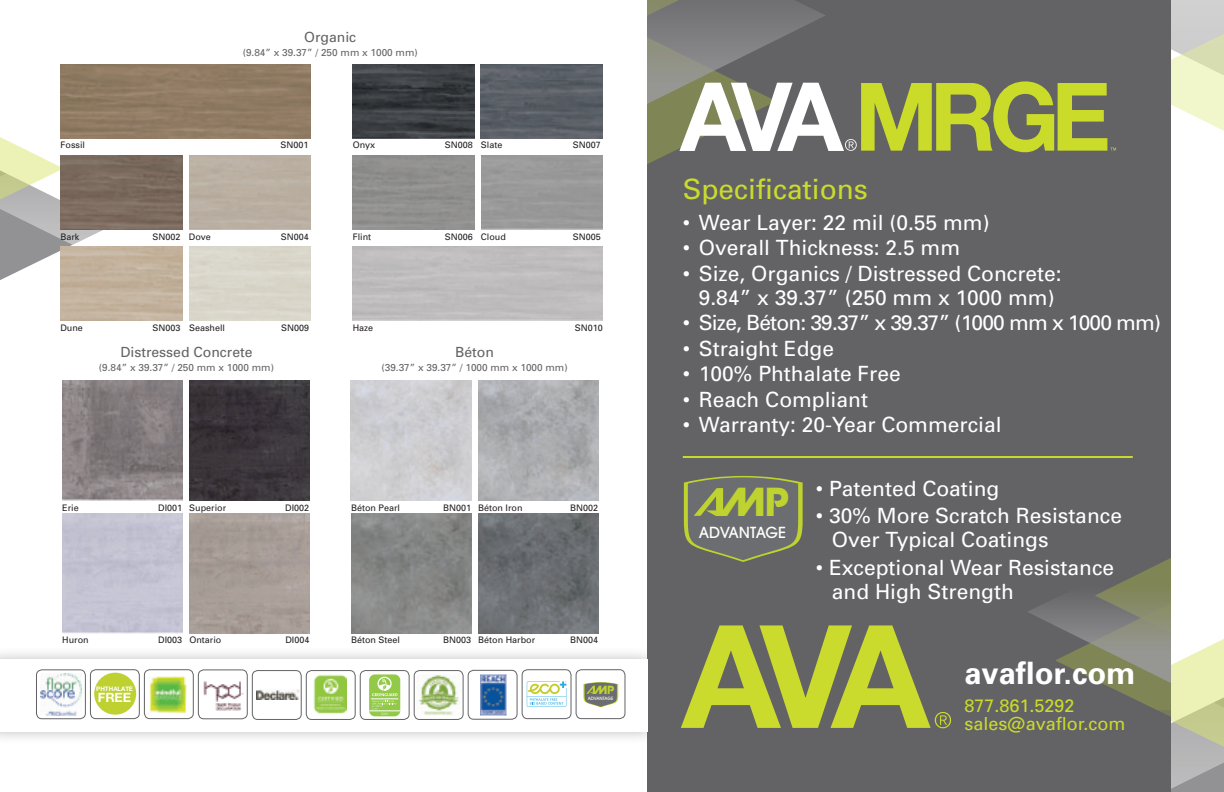
<style>
.page{position:relative;width:1224px;height:792px;background:#fff}
.page>*{position:absolute;margin:0;border:0;box-sizing:border-box;transform-origin:0 0}
.t1{font:700 38.2px "ITC Avant Garde Std";color:#bed330}
.t2{font:700 30.8px "Univers";color:#fff}
.t3{font:28px "Univers";color:#cadb2d}
.t4{font:21px/24px "Univers";color:#fff}
.t5{font:21px "Univers";letter-spacing:-.04em;color:#fff}
.t6{font:18px/18px "Univers";color:#cadb2a}
.t7{font:500 15.2px "ITC Avant Garde Std";letter-spacing:-.015em;color:#fff}
.t8{font:14px "Univers";color:#636366}
.t9{font:700 12.8px "Helvetica Neue";color:#fff}
.t10{font:700 11.2px "ITC Avant Garde Std";color:#bed330}
.t11{font:10px "Univers";color:#636366}
.t12{font:9px "Univers";color:#231f20}
.t13{font:700 6.2px "Helvetica Neue";color:#fff}
.t14{font:500 4.4px "ITC Avant Garde Std";letter-spacing:-.01em;color:#fff}
</style>
<div class="page">
<svg style="left:0;top:137px;width:112px;height:178px"></svg>
<svg style="left:1171px;top:0;width:53px;height:131px;background:#e3e6cf"></svg>
<div style="left:648px;top:0;width:523px;height:792px;background:#636366"></div>
<svg style="left:1028px;top:558px;width:196px;height:234px"></svg>
<div style="left:0;top:646px;width:661px;height:99px;background:#69696c;opacity:.45"></div>
<div style="left:0;top:659px;width:648px;height:72px;background:#fff"></div>
<svg style="left:681px;top:625px;width:270px;height:103px"></svg>
<svg style="left:648px;top:0;width:468px;height:164px"></svg>
<div style="left:414px;top:670px;width:49px;height:50px;border:1px solid #636366;border-radius:5px"></div>
<img style="left:416px;top:674px;width:43px;height:41px">
<div style="left:468px;top:670px;width:49px;height:49px;border:1px solid #636366;border-radius:5px"></div>
<img style="left:480px;top:674px;width:26px;height:42px">
<div style="left:522px;top:669px;width:49px;height:50px;border:1px solid #636366;border-radius:5px"></div>
<svg style="left:527px;top:681px;width:39px;height:26px"></svg>
<div style="left:576px;top:669px;width:49px;height:50px;border:1px solid #636366;border-radius:5px"></div>
<svg style="left:583px;top:682px;width:35px;height:25px"></svg>
<div style="left:198px;top:670px;width:50px;height:49px;border:1px solid #636366;border-radius:5px"></div>
<img style="left:203px;top:681px;width:41px;height:30px">
<div style="left:144px;top:669px;width:50px;height:50px;border:1px solid #636366;border-radius:5px"></div>
<img style="left:150px;top:676px;width:37px;height:37px">
<div style="left:90px;top:669px;width:50px;height:50px;border:1px solid #636366;border-radius:5px"></div>
<div style="left:94px;top:673px;width:42px;height:42px;background:#bed131;border-radius:50%"></div>
<div style="left:36px;top:670px;width:50px;height:49px;border:1px solid #636366;border-radius:5px"></div>
<img style="left:40px;top:673px;width:41px;height:42px">
<div style="left:360px;top:670px;width:49px;height:50px;border:1px solid #636366;border-radius:5px"></div>
<div style="left:369px;top:674px;width:31px;height:42px;background:#92c947;border-radius:6px"></div>
<hr style="left:369px;top:711px;width:31px;height:1px;background:#fff">
<svg style="left:371px;top:677px;width:27px;height:38px"></svg>
<div style="left:252px;top:670px;width:49px;height:50px;border:1px solid #636366;border-radius:5px"></div>
<img style="left:256px;top:690px;width:43px;height:9px">
<div style="left:306px;top:670px;width:49px;height:50px;border:1px solid #636366;border-radius:5px"></div>
<img style="left:313px;top:674px;width:33px;height:40px">
<svg style="left:684px;top:476px;width:119px;height:86px"></svg>
<hr style="left:683px;top:456px;width:450px;height:2px;background:#cadb2d">
<img style="left:62px;top:381px;width:120px;height:120px">
<img style="left:351px;top:513px;width:120px;height:120px">
<img style="left:189px;top:381px;width:120px;height:120px">
<img style="left:478px;top:513px;width:120px;height:120px">
<img style="left:353px;top:64px;width:121px;height:74px">
<img style="left:481px;top:64px;width:122px;height:74px">
<img style="left:61px;top:247px;width:121px;height:74px">
<img style="left:61px;top:156px;width:121px;height:74px">
<img style="left:60px;top:64px;width:251px;height:74px">
<p class="t8" style="left:304px;top:28px;width:54px">Organic</p>
<p class="t11" style="left:243px;top:46px;width:177px">(9.84” x 39.37” / 250 mm x 1000 mm)</p>
<p class="t12" style="left:61px;top:140px;width:26px">Fossil</p>
<p class="t12" style="left:281px;top:140px;width:30px">SN001</p>
<p class="t12" style="left:353px;top:140px;width:24px">Onyx</p>
<p class="t12" style="left:445px;top:140px;width:30px">SN008</p>
<p class="t12" style="left:481px;top:140px;width:23px">Slate</p>
<p class="t12" style="left:573px;top:140px;width:30px">SN007</p>
<p class="t12" style="left:60px;top:231px;width:21px">Bark</p>
<p class="t12" style="left:152px;top:231px;width:30px">SN002</p>
<p class="t12" style="left:189px;top:231px;width:24px">Dove</p>
<p class="t12" style="left:281px;top:231px;width:30px">SN004</p>
<p class="t12" style="left:353px;top:231px;width:20px">Flint</p>
<p class="t12" style="left:445px;top:231px;width:63px">SN006 Cloud</p>
<p class="t12" style="left:573px;top:231px;width:30px">SN005</p>
<p class="t12" style="left:60px;top:322px;width:24px">Dune</p>
<p class="t12" style="left:152px;top:322px;width:30px">SN003</p>
<p class="t12" style="left:189px;top:322px;width:38px">Seashell</p>
<p class="t12" style="left:281px;top:322px;width:30px">SN009</p>
<p class="t12" style="left:353px;top:322px;width:22px">Haze</p>
<p class="t12" style="left:575px;top:322px;width:30px">SN010</p>
<p class="t8" style="left:120px;top:344px;width:134px">Distressed Concrete</p>
<p class="t11" style="left:99px;top:362px;width:177px">(9.84” x 39.37” / 250 mm x 1000 mm)</p>
<p class="t8" style="left:455px;top:344px;width:40px">Béton</p>
<p class="t11" style="left:381px;top:362px;width:188px">(39.37” x 39.37” / 1000 mm x 1000 mm)</p>
<p class="t12" style="left:189px;top:502px;width:39px">Superior</p>
<p class="t12" style="left:285px;top:502px;width:26px">DI002</p>
<p class="t12" style="left:478px;top:502px;width:46px">Béton Iron</p>
<p class="t12" style="left:570px;top:502px;width:30px">BN002</p>
<p class="t12" style="left:62px;top:502px;width:18px">Erie</p>
<p class="t12" style="left:158px;top:502px;width:26px">DI001</p>
<p class="t12" style="left:351px;top:502px;width:51px">Béton Pearl</p>
<p class="t12" style="left:443px;top:502px;width:30px">BN001</p>
<p class="t12" style="left:62px;top:634px;width:28px">Huron</p>
<p class="t12" style="left:158px;top:634px;width:26px">DI003</p>
<p class="t12" style="left:351px;top:634px;width:51px">Béton Steel</p>
<p class="t12" style="left:443px;top:634px;width:30px">BN003</p>
<p class="t12" style="left:189px;top:634px;width:34px">Ontario</p>
<p class="t12" style="left:285px;top:634px;width:26px">DI004</p>
<p class="t12" style="left:478px;top:634px;width:59px">Béton Harbor</p>
<p class="t12" style="left:570px;top:634px;width:30px">BN004</p>
<p class="t13" style="left:96px;top:685px;width:38px">PHTHALATE</p>
<p class="t9" style="left:98px;top:690px;width:35px">FREE</p>
<p class="t10" style="left:594px;top:682px;width:22px">MP</p>
<p class="t14" style="left:588px;top:696px;width:27px">ADVANTAGE</p>
<h3 class="t3" style="left:683px;top:171px;width:187px">Specifications</h3>
<p class="t4" style="left:683px;top:210px;width:309px">• Wear Layer: 22 mil (0.55 mm)</p>
<p class="t4" style="left:683px;top:236px;width:279px">• Overall Thickness: 2.5 mm</p>
<p class="t4" style="left:683px;top:261px;width:380px;text-align:center">• Size, Organics / Distressed Concrete:<br>9.84” x 39.37” (250 mm x 1000 mm)</p>
<p class="t5" style="left:683px;top:310px;width:480px">• Size, Béton: 39.37” x 39.37” (1000 mm x 1000 mm)</p>
<p class="t4" style="left:683px;top:336px;width:153px">• Straight Edge</p>
<p class="t4" style="left:683px;top:361px;width:219px">• 100% Phthalate Free</p>
<p class="t4" style="left:683px;top:387px;width:187px">• Reach Compliant</p>
<p class="t4" style="left:683px;top:412px;width:320px">• Warranty: 20-Year Commercial</p>
<h1 class="t1" style="left:720px;top:476px;width:70px">MP</h1>
<p class="t7" style="left:699px;top:522px;width:89px">ADVANTAGE</p>
<p class="t4" style="left:816px;top:476px;width:185px">• Patented Coating</p>
<p class="t4" style="left:832px;top:503px;width:292px;text-indent:-16px">• 30% More Scratch Resistance<br>Over Typical Coatings</p>
<p class="t4" style="left:832px;top:555px;width:284px;text-indent:-16px">• Exceptional Wear Resistance and High Strength</p>
<h2 class="t2" style="left:964px;top:654px;width:172px">avaflor.com</h2>
<p class="t6" style="left:964px;top:696px;width:162px">877.861.5292 sales@avaflor.com</p>
</div>
